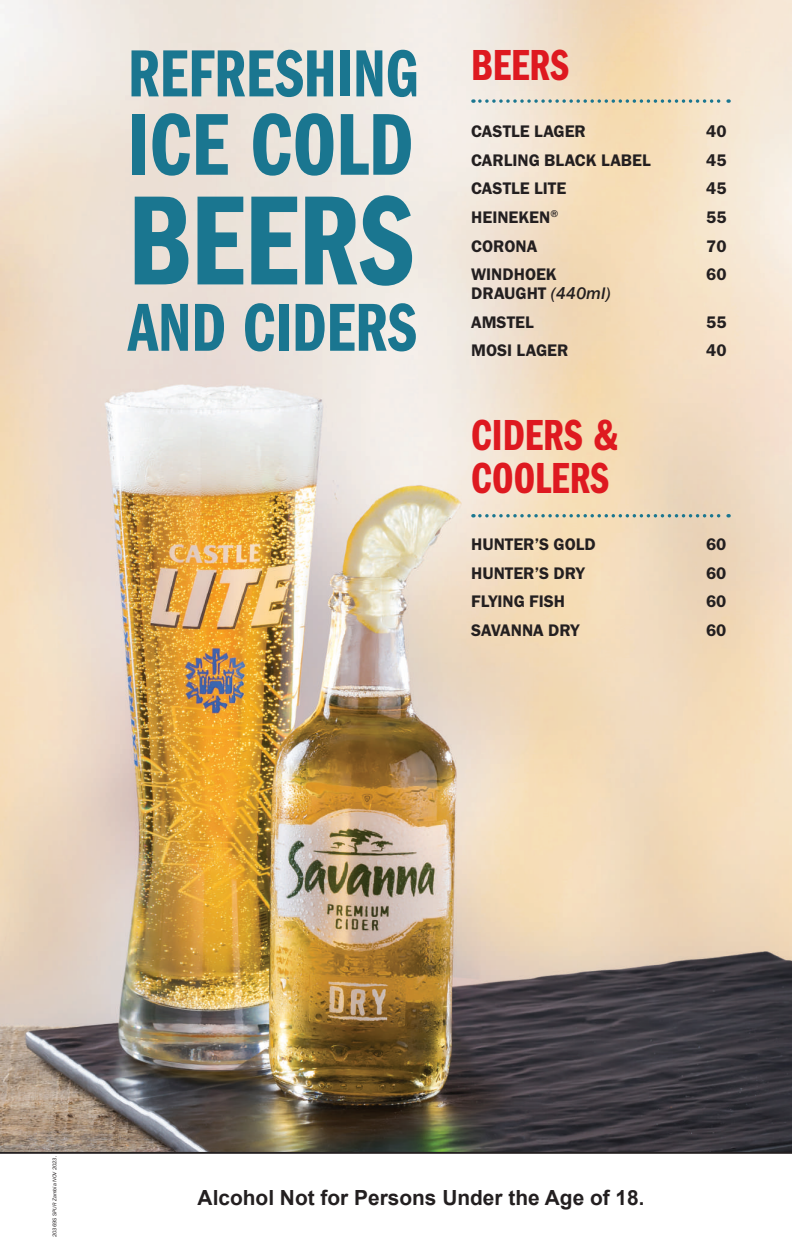
<style>
.page{position:relative;width:792px;height:1252px;background:#fff}
.page>*{position:absolute;margin:0;border:0;box-sizing:border-box;transform-origin:0 0}
.t1{font:131.5px "Franklin Gothic URW Com Dem";color:#1a7690}
.t2{font:90.88px "Franklin Gothic URW Com Dem";color:#1a7690}
.t3{font:70.12px "Franklin Gothic URW Com Dem";color:#1a7690}
.t4{font:68.88px "Franklin Gothic URW Com Dem";color:#1a7690}
.t5{font:45px/42.5px "Franklin Gothic URW Com Dem";color:#de1920}
.t6{font:700 20.88px "Arial";color:#231f20}
.t7{font:17.38px/28.6px "Franklin Gothic URW Dem";color:#231f20}
.t8{font:5.62px "Franklin Gothic URW Boo Ita";color:#231f20}
.s1{font-family:"Franklin Gothic URW Med Ita"}
.s2{font-size:20px}
</style>
<div class="page">
<img style="left:0;top:0;width:791px;height:1151px">
<svg style="left:473px;top:99px;width:255px;height:4px"></svg>
<svg style="left:473px;top:514px;width:255px;height:3px"></svg>
<svg style="left:0;top:1151px;width:791px;height:3px;background:#423f3d"></svg>
<h3 class="t4" style="left:128px;top:25px;width:292px">REFRESHING</h3>
<h2 class="t2" style="left:128px;top:81px;width:287px">ICE COLD</h2>
<h1 class="t1" style="left:128px;top:149px;width:287px">BEERS</h1>
<h3 class="t3" style="left:128px;top:278px;width:290px">AND CIDERS</h3>
<h3 class="t5" style="left:471px;top:41px;width:99px">BEERS</h3>
<p class="t7" style="left:471px;top:116px;width:116px">CASTLE LAGER</p>
<p class="t7" style="left:706px;top:116px;width:22px">40</p>
<p class="t7" style="left:471px;top:145px;width:181px">CARLING BLACK LABEL</p>
<p class="t7" style="left:706px;top:145px;width:22px">45</p>
<p class="t7" style="left:471px;top:174px;width:96px">CASTLE LITE</p>
<p class="t7" style="left:706px;top:174px;width:22px">45</p>
<p class="t7" style="left:471px;top:202px;width:88px">HEINEKEN<sup>®</sup></p>
<p class="t7" style="left:706px;top:202px;width:22px">55</p>
<p class="t7" style="left:471px;top:231px;width:67px">CORONA</p>
<p class="t7" style="left:706px;top:231px;width:22px">70</p>
<p class="t7" style="left:471px;top:260px;width:87px">WINDHOEK</p>
<p class="t7" style="left:706px;top:260px;width:22px">60</p>
<p class="t7" style="left:471px;top:278px;width:141px">DRAUGHT <span class="s1">(440ml)<br></span>AMSTEL</p>
<p class="t7" style="left:706px;top:307px;width:22px">55</p>
<p class="t7" style="left:471px;top:336px;width:99px">MOSI LAGER</p>
<p class="t7" style="left:706px;top:336px;width:22px">40</p>
<h3 class="t5" style="left:471px;top:411px;width:148px">CIDERS &amp;<br>COOLERS</h3>
<p class="t7" style="left:471px;top:529px;width:126px">HUNTER’S GOLD</p>
<p class="t7" style="left:705px;top:529px;width:22px">60</p>
<p class="t7" style="left:471px;top:558px;width:115px">HUNTER’S DRY</p>
<p class="t7" style="left:705px;top:558px;width:22px">60</p>
<p class="t7" style="left:471px;top:586px;width:95px">FLYING FISH</p>
<p class="t7" style="left:705px;top:586px;width:22px">60</p>
<p class="t7" style="left:471px;top:615px;width:110px">SAVANNA DRY</p>
<p class="t7" style="left:705px;top:615px;width:22px">60</p>
<p class="t8" style="left:51px;top:1236px;width:83px;rotate:-90deg">20369S SPUR Zambia NOV 2023.</p>
<p class="t6" style="left:197px;top:1183px;width:448px">Alcohol Not for Persons Under the Age of 18<span class="s2">.</span></p>
</div>
